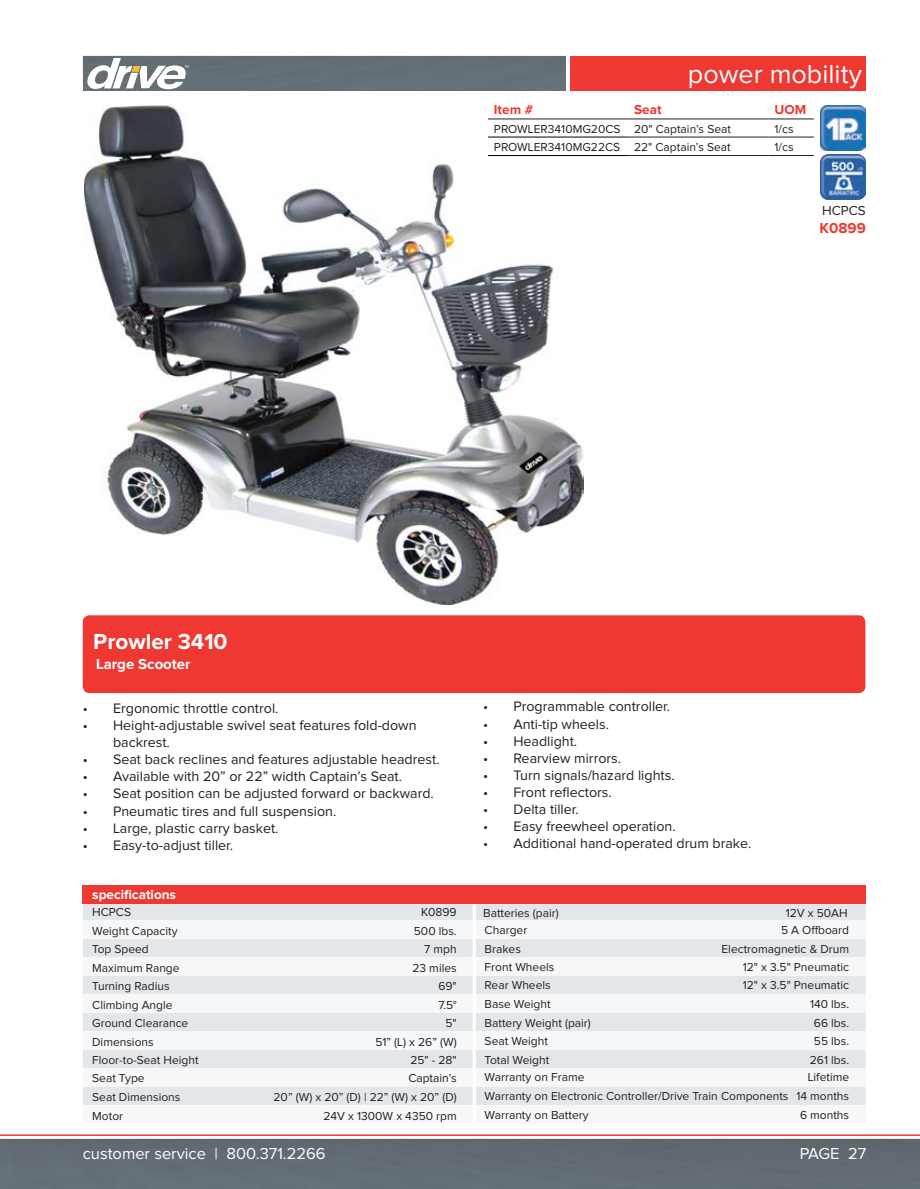
<style>
.page{position:relative;width:920px;height:1189px;background:#fff}
.page>*{position:absolute;margin:0;border:0;box-sizing:border-box;transform-origin:0 0}
.t1{font:27px "Proxima Nova";color:#fff}
.t2{font:700 22.5px "Proxima Nova";color:#fff}
.t3{font:16.5px "Proxima Nova";color:#fff}
.t4{font:700 15px "Proxima Nova";color:#fff}
.t5{font:700 15px "Proxima Nova";color:#ef3831}
.t6{font:14.25px/17.1px "Proxima Nova";color:#231f20}
.t7{font:700 13.5px "Proxima Nova";color:#fff}
.Cell_Header{font:700 13.5px "Proxima Nova";color:#ef3831}
.t8{font:13.5px "Proxima Nova";color:#231f20}
.CATNO_Header{font:700 13.5px "Proxima Nova";color:#ef3831}
.CATNO{font:12px "Proxima Nova";color:#231f20}
.Cell{font:12px "Proxima Nova";color:#231f20}
</style>
<div class="page">
<hr style="left:0;top:1134px;width:920px;height:2px;background:#ef3831">
<div style="left:0;top:1139px;width:920px;height:50px;background:#626c72"></div>
<div style="left:83px;top:56px;width:482px;height:35px;background:#656f76"></div>
<div style="left:570px;top:56px;width:296px;height:35px;background:#ef3831"></div>
<svg style="left:87px;top:58px;width:102px;height:32px"></svg>
<div style="left:83px;top:615px;width:782px;height:78px;background:#ef3831;border-radius:7px"></div>
<div style="left:476px;top:904px;width:390px;height:16px;background:#e4e7ea"></div>
<svg style="left:476px;top:939px;width:390px;height:166px;fill:#e4e7ea"></svg>
<div style="left:83px;top:904px;width:390px;height:16px;background:#e4e7ea"></div>
<svg style="left:83px;top:939px;width:390px;height:166px;fill:#e4e7ea"></svg>
<div style="left:83px;top:885px;width:783px;height:19px;background:#ef3831"></div>
<img style="left:821px;top:105px;width:45px;height:45px">
<img style="left:84px;top:105px;width:499px;height:499px">
<img style="left:821px;top:155px;width:45px;height:45px">
<hr style="left:488px;top:119px;width:140px;height:1px;background:#231f20">
<hr style="left:628px;top:119px;width:141px;height:1px;background:#231f20">
<hr style="left:769px;top:119px;width:45px;height:1px;background:#231f20">
<hr style="left:628px;top:137px;width:141px;height:1px;background:#231f20">
<hr style="left:769px;top:137px;width:45px;height:1px;background:#231f20">
<hr style="left:488px;top:137px;width:140px;height:1px;background:#000">
<hr style="left:488px;top:155px;width:140px;height:1px;background:#000">
<hr style="left:628px;top:155px;width:141px;height:1px;background:#231f20">
<hr style="left:769px;top:155px;width:45px;height:1px;background:#231f20">
<h1 class="t1" style="left:688px;top:62px;width:175px">power mobility</h1>
<p class="CATNO_Header" style="left:494px;top:104px;width:41px">Item #</p>
<p class="Cell_Header" style="left:634px;top:104px;width:29px">Seat</p>
<p class="Cell_Header" style="left:775px;top:104px;width:33px">UOM</p>
<p class="CATNO" style="left:494px;top:123px;width:128px">PROWLER3410MG20CS</p>
<p class="Cell" style="left:634px;top:123px;width:98px">20" Captain’s Seat</p>
<p class="Cell" style="left:775px;top:123px;width:21px">1/cs</p>
<p class="CATNO" style="left:494px;top:142px;width:128px">PROWLER3410MG22CS</p>
<p class="Cell" style="left:634px;top:142px;width:98px">22" Captain’s Seat</p>
<p class="Cell" style="left:775px;top:142px;width:21px">1/cs</p>
<p class="t8" style="left:822px;top:204px;width:45px">HCPCS</p>
<p class="t5" style="left:820px;top:221px;width:48px">K0899</p>
<p class="t2" style="left:93px;top:632px;width:136px">Prowler 3410</p>
<p class="t4" style="left:96px;top:657px;width:96px">Large Scooter</p>
<p class="t6" style="left:83px;top:700px;width:197px">• Ergonomic throttle control.</p>
<p class="t6" style="left:113px;top:717px;width:305px;text-indent:-30px">• Height-adjustable swivel seat features fold-down backrest.</p>
<p class="t6" style="left:83px;top:751px;width:358px">• Seat back reclines and features adjustable headrest.</p>
<p class="t6" style="left:83px;top:769px;width:321px">• Available with 20” or 22” width Captain’s Seat.</p>
<p class="t6" style="left:83px;top:786px;width:353px">• Seat position can be adjusted forward or backward.</p>
<p class="t6" style="left:83px;top:803px;width:255px">• Pneumatic tires and full suspension.</p>
<p class="t6" style="left:83px;top:820px;width:197px">• Large, plastic carry basket.</p>
<p class="t6" style="left:83px;top:837px;width:152px">• Easy-to-adjust tiller.</p>
<p class="t7" style="left:92px;top:888px;width:85px">specifications</p>
<p class="CATNO" style="left:92px;top:906px;width:40px">HCPCS</p>
<p class="CATNO" style="left:421px;top:906px;width:37px">K0899</p>
<p class="CATNO" style="left:92px;top:925px;width:87px">Weight Capacity</p>
<p class="CATNO" style="left:414px;top:925px;width:44px">500 lbs.</p>
<p class="CATNO" style="left:92px;top:943px;width:58px">Top Speed</p>
<p class="CATNO" style="left:424px;top:943px;width:34px">7 mph</p>
<p class="CATNO" style="left:92px;top:962px;width:89px">Maximum Range</p>
<p class="CATNO" style="left:412px;top:962px;width:46px">23 miles</p>
<p class="CATNO" style="left:92px;top:980px;width:79px">Turning Radius</p>
<p class="CATNO" style="left:438px;top:980px;width:20px">69"</p>
<p class="CATNO" style="left:92px;top:999px;width:82px">Climbing Angle</p>
<p class="CATNO" style="left:438px;top:999px;width:20px">7.5°</p>
<p class="CATNO" style="left:92px;top:1017px;width:98px">Ground Clearance</p>
<p class="CATNO" style="left:446px;top:1017px;width:13px">5"</p>
<p class="CATNO" style="left:92px;top:1036px;width:63px">Dimensions</p>
<p class="CATNO" style="left:375px;top:1036px;width:83px">51” (L) x 26” (W)</p>
<p class="CATNO" style="left:92px;top:1054px;width:108px">Floor-to-Seat Height</p>
<p class="CATNO" style="left:410px;top:1054px;width:48px">25" - 28"</p>
<p class="CATNO" style="left:92px;top:1073px;width:54px">Seat Type</p>
<p class="CATNO" style="left:408px;top:1073px;width:50px">Captain’s</p>
<p class="CATNO" style="left:92px;top:1092px;width:90px">Seat Dimensions</p>
<p class="CATNO" style="left:274px;top:1092px;width:185px">20” (W) x 20” (D) | 22” (W) x 20” (D)</p>
<p class="CATNO" style="left:92px;top:1111px;width:32px">Motor</p>
<p class="CATNO" style="left:323px;top:1111px;width:135px">24V x 1300W x 4350 rpm</p>
<p class="t6" style="left:483px;top:699px;width:188px">• Programmable controller.</p>
<p class="t6" style="left:483px;top:716px;width:127px">• Anti-tip wheels.</p>
<p class="t6" style="left:483px;top:733px;width:96px">• Headlight.</p>
<p class="t6" style="left:483px;top:750px;width:139px">• Rearview mirrors.</p>
<p class="t6" style="left:483px;top:767px;width:193px">• Turn signals/hazard lights.</p>
<p class="t6" style="left:483px;top:784px;width:130px">• Front reflectors.</p>
<p class="t6" style="left:483px;top:801px;width:97px">• Delta tiller.</p>
<p class="t6" style="left:483px;top:818px;width:194px">• Easy freewheel operation.</p>
<p class="t6" style="left:483px;top:835px;width:270px">• Additional hand-operated drum brake.</p>
<p class="CATNO" style="left:483px;top:908px;width:77px">Batteries (pair)</p>
<p class="CATNO" style="left:786px;top:908px;width:63px">12V x 50AH</p>
<p class="CATNO" style="left:485px;top:925px;width:44px">Charger</p>
<p class="CATNO" style="left:781px;top:925px;width:70px">5 A Offboard</p>
<p class="CATNO" style="left:485px;top:943px;width:38px">Brakes</p>
<p class="CATNO" style="left:721px;top:943px;width:129px">Electromagnetic &amp; Drum</p>
<p class="CATNO" style="left:485px;top:962px;width:71px">Front Wheels</p>
<p class="CATNO" style="left:743px;top:962px;width:108px">12" x 3.5" Pneumatic</p>
<p class="CATNO" style="left:485px;top:979px;width:68px">Rear Wheels</p>
<p class="CATNO" style="left:743px;top:979px;width:108px">12" x 3.5" Pneumatic</p>
<p class="CATNO" style="left:485px;top:999px;width:67px">Base Weight</p>
<p class="CATNO" style="left:810px;top:999px;width:41px">140 lbs.</p>
<p class="CATNO" style="left:485px;top:1018px;width:108px">Battery Weight (pair)</p>
<p class="CATNO" style="left:814px;top:1018px;width:37px">66 lbs.</p>
<p class="CATNO" style="left:485px;top:1036px;width:65px">Seat Weight</p>
<p class="CATNO" style="left:814px;top:1036px;width:37px">55 lbs.</p>
<p class="CATNO" style="left:485px;top:1054px;width:66px">Total Weight</p>
<p class="CATNO" style="left:810px;top:1054px;width:41px">261 lbs.</p>
<p class="CATNO" style="left:485px;top:1072px;width:101px">Warranty on Frame</p>
<p class="CATNO" style="left:808px;top:1072px;width:43px">Lifetime</p>
<p class="CATNO" style="left:485px;top:1090px;width:366px">Warranty on Electronic Controller/Drive Train Components 14 months</p>
<p class="CATNO" style="left:485px;top:1109px;width:105px">Warranty on Battery</p>
<p class="CATNO" style="left:800px;top:1109px;width:51px">6 months</p>
<h3 class="t3" style="left:83px;top:1146px;width:244px">customer service | 800.371.2266</h3>
<h3 class="t3" style="left:800px;top:1146px;width:68px">PAGE 27</h3>
</div>
